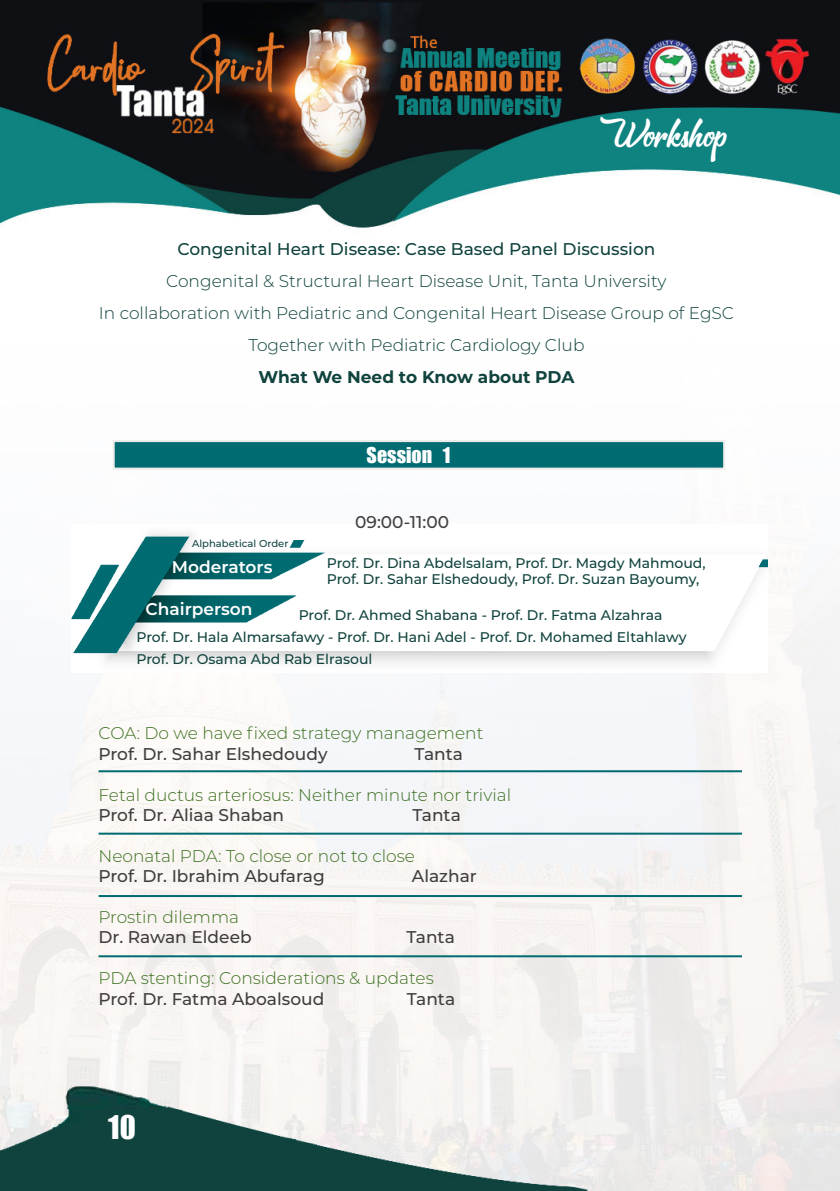
<style>
.page{position:relative;width:840px;height:1191px;background:#fff}
.page>*{position:absolute;margin:0;border:0;box-sizing:border-box;transform-origin:0 0}
.t1{font:32px "&Matchmaker";color:#fff}
.t2{font:30px "Impact";color:#fff}
.t3{font:20px "Impact";color:#fff}
.t4{font:300 17px "Montserrat";color:#3c7121}
.t5{font:300 17px "Montserrat";color:#10433e}
.t6{font:500 17px "Montserrat";color:#403d3d}
.t7{font:500 17px "Montserrat";color:#10433e}
.t8{font:700 17px "Montserrat";color:#10433e}
.t9{font:600 17px "Montserrat";color:#fff}
.t10{font:500 14px "Montserrat";color:#10433e}
.t11{font:500 10px "Montserrat";color:#10433e}
</style>
<div class="page">
<img style="left:0;top:0;width:839px;height:1191px">
<img style="left:72px;top:525px;width:694px;height:147px">
<hr style="left:98px;top:770px;width:643px;height:2px;background:#006b71">
<hr style="left:98px;top:832px;width:643px;height:2px;background:#006b71">
<hr style="left:98px;top:895px;width:643px;height:2px;background:#006b71">
<hr style="left:98px;top:955px;width:643px;height:2px;background:#006b71">
<div style="left:113px;top:440px;width:611px;height:29px;background:#006b71;border:2px solid #ecebe9"></div>
<p class="t1" style="left:599px;top:113px;width:130px">Workshop</p>
<p class="t7" style="left:177px;top:237px;width:479px">Congenital Heart Disease: Case Based Panel Discussion</p>
<p class="t5" style="left:166px;top:269px;width:501px">Congenital &amp; Structural Heart Disease Unit, Tanta University</p>
<p class="t5" style="left:99px;top:301px;width:636px">In collaboration with Pediatric and Congenital Heart Disease Group of EgSC</p>
<p class="t5" style="left:248px;top:333px;width:337px">Together with Pediatric Cardiology Club</p>
<p class="t8" style="left:258px;top:364px;width:317px">What We Need to Know about PDA</p>
<p class="t3" style="left:366px;top:439px;width:85px">SESSION 1</p>
<p class="t11" style="left:192px;top:536px;width:98px">Alphabetical Order</p>
<p class="t9" style="left:172px;top:555px;width:102px">Moderators</p>
<p class="t6" style="left:355px;top:510px;width:95px">09:00-11:00</p>
<p class="t10" style="left:326px;top:553px;width:380px">Prof. Dr. Dina Abdelsalam, Prof. Dr. Magdy Mahmoud,</p>
<p class="t10" style="left:326px;top:569px;width:374px">Prof. Dr. Sahar Elshedoudy, Prof. Dr. Suzan Bayoumy,</p>
<p class="t9" style="left:145px;top:597px;width:108px">Chairperson</p>
<p class="t10" style="left:298px;top:605px;width:365px">Prof. Dr. Ahmed Shabana - Prof. Dr. Fatma Alzahraa</p>
<p class="t10" style="left:136px;top:627px;width:551px">Prof. Dr. Hala Almarsafawy - Prof. Dr. Hani Adel - Prof. Dr. Mohamed Eltahlawy</p>
<p class="t10" style="left:136px;top:649px;width:237px">Prof. Dr. Osama Abd Rab Elrasoul</p>
<p class="t4" style="left:98px;top:721px;width:386px">COA: Do we have fixed strategy management</p>
<p class="t6" style="left:98px;top:742px;width:230px">Prof. Dr. Sahar Elshedoudy</p>
<p class="t6" style="left:414px;top:742px;width:50px">Tanta</p>
<p class="t4" style="left:98px;top:783px;width:414px">Fetal ductus arteriosus: Neither minute nor trivial</p>
<p class="t6" style="left:98px;top:803px;width:187px">Prof. Dr. Aliaa Shaban</p>
<p class="t6" style="left:412px;top:803px;width:50px">Tanta</p>
<p class="t4" style="left:98px;top:844px;width:318px">Neonatal PDA: To close or not to close</p>
<p class="t6" style="left:98px;top:864px;width:228px">Prof. Dr. Ibrahim Abufarag</p>
<p class="t6" style="left:411px;top:864px;width:66px">Alazhar</p>
<p class="t4" style="left:98px;top:905px;width:142px">Prostin dilemma</p>
<p class="t6" style="left:98px;top:925px;width:154px">Dr. Rawan Eldeeb</p>
<p class="t6" style="left:406px;top:925px;width:50px">Tanta</p>
<p class="t4" style="left:98px;top:966px;width:336px">PDA stenting: Considerations &amp; updates</p>
<p class="t6" style="left:98px;top:986px;width:227px">Prof. Dr. Fatma Aboalsoud</p>
<p class="t6" style="left:406px;top:986px;width:50px">Tanta</p>
<h2 class="t2" style="left:108px;top:1103px;width:29px">10</h2>
</div>
